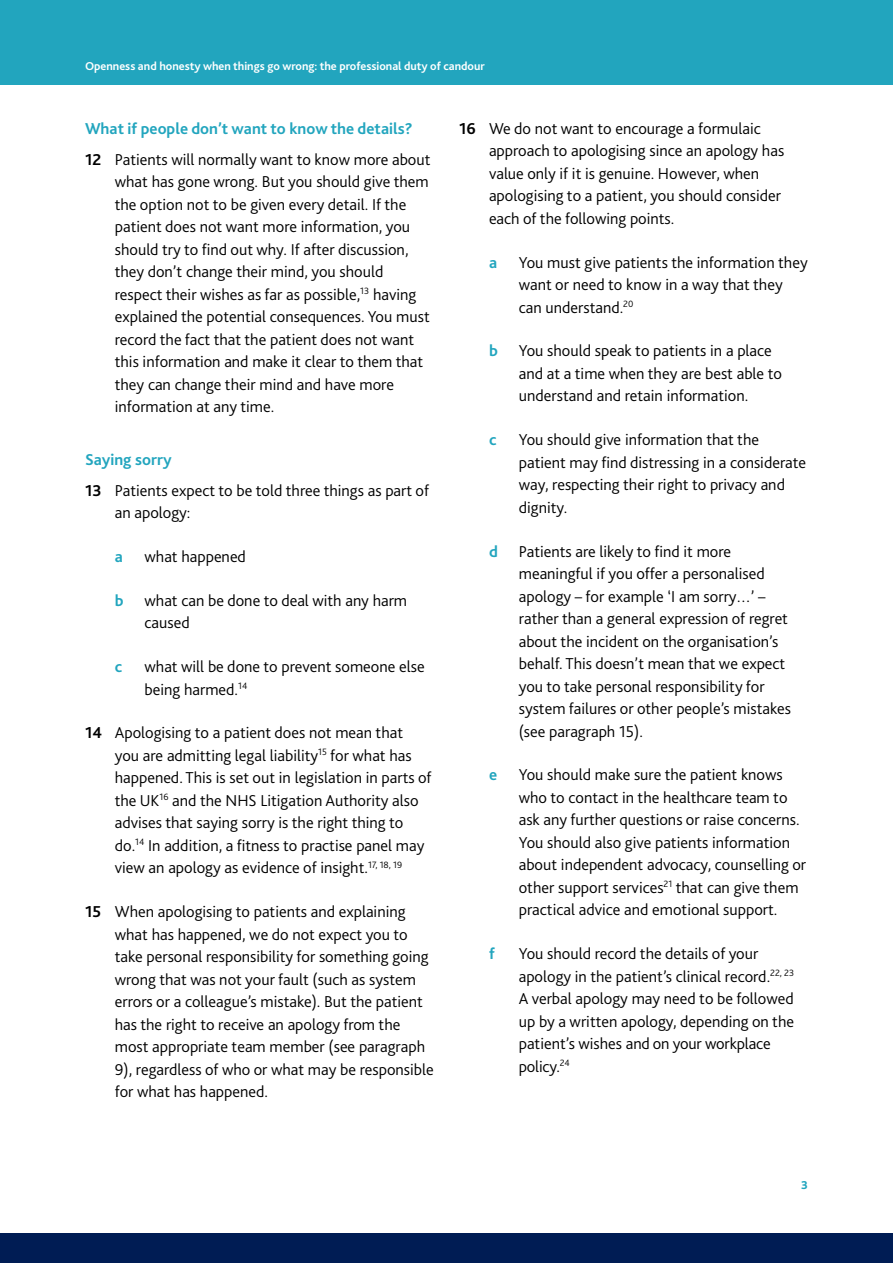
<style>
.page{position:relative;width:893px;height:1263px;background:#fff}
.page>*{position:absolute;margin:0;border:0;box-sizing:border-box;transform-origin:0 0}
.t1{font:300 16.5px/22.5px "Bliss 2";color:#000}
.t2{font:700 16.5px "Bliss 2";color:#22a5be}
.t3{font:700 12px "Bliss 2";color:#fff}
.t4{font:800 12px "Bliss 2";color:#22a5be}
.s1{font-weight:700;color:#22a5be}
.s2{font-weight:700}
</style>
<div class="page">
<div style="left:0;top:0;width:893px;height:85px;background:#22a5be"></div>
<div style="left:0;top:1233px;width:893px;height:30px;background:#001c54"></div>
<p class="t3" style="left:85px;top:59px;width:401px">Openness and honesty when things go wrong: the professional duty of candour</p>
<p class="t1" style="left:85px;top:112px;width:347px;line-height:31px"><span class="s1">What if people don’t want to know the details?<br></span><span class="s2">12</span> Patients will normally want to know more about</p>
<p class="t1" style="left:115px;top:170px;width:316px">what has gone wrong. But you should give them the option not to be given every detail. If the patient does not want more information, you should try to find out why. If after discussion, they don’t change their mind, you should respect their wishes as far as possible,<sup>13</sup> having explained the potential consequences. You must record the fact that the patient does not want this information and make it clear to them that they can change their mind and have more information at any time.</p>
<p class="t1" style="left:85px;top:443px;width:346px;line-height:31px"><span class="s1">Saying sorry<br></span><span class="s2">13</span> Patients expect to be told three things as part of</p>
<p class="t1" style="left:115px;top:501px;width:77px">an apology:</p>
<p class="t2" style="left:115px;top:546px;width:10px">a</p>
<p class="t1" style="left:145px;top:545px;width:103px">what happened</p>
<p class="t2" style="left:115px;top:590px;width:10px">b</p>
<p class="t1" style="left:145px;top:589px;width:264px">what can be done to deal with any harm caused</p>
<p class="t2" style="left:115px;top:656px;width:9px">c</p>
<p class="t1" style="left:145px;top:655px;width:282px">what will be done to prevent someone else being harmed.<sup>14</sup></p>
<p class="t1" style="left:115px;top:721px;width:318px;text-indent:-30px"><span class="s2">14</span> Apologising to a patient does not mean that you are admitting legal liability<sup>15</sup> for what has happened. This is set out in legislation in parts of the UK<sup>16</sup> and the NHS Litigation Authority also advises that saying sorry is the right thing to do.<sup>14</sup> In addition, a fitness to practise panel may view an apology as evidence of insight.<sup>17,</sup> <sup>18,</sup> <sup>19</sup></p>
<p class="t1" style="left:115px;top:900px;width:320px;text-indent:-30px"><span class="s2">15</span> When apologising to patients and explaining what has happened, we do not expect you to take personal responsibility for something going wrong that was not your fault (such as system errors or a colleague’s mistake). But the patient has the right to receive an apology from the most appropriate team member (see paragraph 9), regardless of who or what may be responsible for what has happened.</p>
<p class="t1" style="left:489px;top:117px;width:297px;text-indent:-30px"><span class="s2">16</span> We do not want to encourage a formulaic approach to apologising since an apology has value only if it is genuine. However, when apologising to a patient, you should consider each of the following points.</p>
<p class="t2" style="left:489px;top:252px;width:10px">a</p>
<p class="t1" style="left:519px;top:251px;width:290px">You must give patients the information they want or need to know in a way that they can understand.<sup>20</sup></p>
<p class="t2" style="left:489px;top:341px;width:10px">b</p>
<p class="t1" style="left:519px;top:339px;width:265px">You should speak to patients in a place and at a time when they are best able to understand and retain information.</p>
<p class="t2" style="left:489px;top:429px;width:9px">c</p>
<p class="t1" style="left:519px;top:428px;width:289px">You should give information that the patient may find distressing in a considerate way, respecting their right to privacy and dignity.</p>
<p class="t2" style="left:489px;top:541px;width:10px">d</p>
<p class="t1" style="left:519px;top:539px;width:274px">Patients are likely to find it more meaningful if you offer a personalised apology – for example ‘I am sorry…’ – rather than a general expression of regret about the incident on the organisation’s behalf. This doesn’t mean that we expect you to take personal responsibility for system failures or other people’s mistakes (see paragraph 15).</p>
<p class="t2" style="left:489px;top:765px;width:10px">e</p>
<p class="t1" style="left:519px;top:763px;width:289px">You should make sure the patient knows who to contact in the healthcare team to ask any further questions or raise concerns.<br>You should also give patients information about independent advocacy, counselling or other support services<sup>21</sup> that can give them practical advice and emotional support.</p>
<p class="t2" style="left:489px;top:943px;width:7px">f</p>
<p class="t1" style="left:519px;top:942px;width:277px">You should record the details of your apology in the patient’s clinical record.<sup>22,</sup> <sup>23<br></sup>A verbal apology may need to be followed up by a written apology, depending on the patient’s wishes and on your workplace policy.<sup>24</sup></p>
<p class="t4" style="left:801px;top:1177px;width:8px">3</p>
</div>
